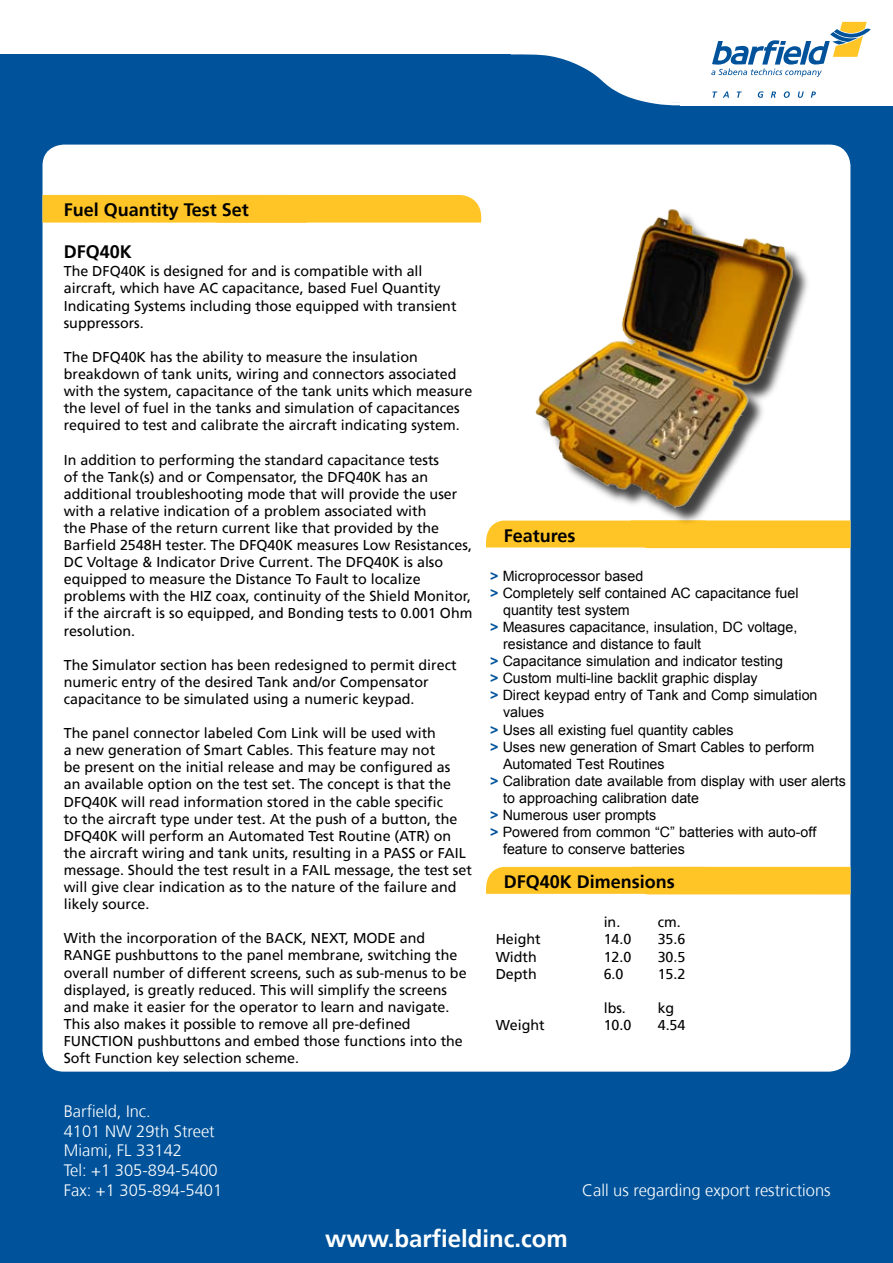
<style>
.page{position:relative;width:893px;height:1263px;background:#fff}
.page>*{position:absolute;margin:0;border:0;box-sizing:border-box;transform-origin:0 0}
.t1{font:700 24px "Frutiger";color:#fff}
.t2{font:700 18px "Frutiger";color:#000}
.t3{font:300 16.5px/19.8px "Frutiger";color:#fff}
.t4{font:14.25px/17.1px "Frutiger";color:#000}
.t5{font:14.25px "Arial";color:#000}
.s1{font-weight:700;color:#00539b}
</style>
<div class="page">
<div style="left:0;top:34px;width:893px;height:1229px;background:#00539b"></div>
<div style="left:43px;top:145px;width:807px;height:926px;background:#fff;border-radius:21px"></div>
<div style="left:680px;top:0;width:213px;height:105px;background:#fff"></div>
<div style="left:0;top:0;width:893px;height:54px;background:#fff"></div>
<svg style="left:510px;top:21px;width:362px;height:85px"></svg>
<div style="left:43px;top:195px;width:438px;height:28px;background:#ffc425"></div>
<div style="left:486px;top:520px;width:364px;height:28px;background:#ffc425"></div>
<div style="left:486px;top:867px;width:364px;height:27px;background:#ffc425"></div>
<div style="left:537px;top:210px;width:274px;height:316px;background:#000;opacity:.75"></div>
<img style="left:534px;top:208px;width:260px;height:300px">
<p class="t2" style="left:64px;top:200px;width:187px">Fuel Quantity Test Set</p>
<p class="t2" style="left:64px;top:241px;width:70px">DFQ40K</p>
<p class="t4" style="left:64px;top:263px;width:394px">The DFQ40K is designed for and is compatible with all aircraft, which have AC capacitance, based Fuel Quantity Indicating Systems including those equipped with transient suppressors.</p>
<p class="t4" style="left:64px;top:348px;width:410px">The DFQ40K has the ability to measure the insulation breakdown of tank units, wiring and connectors associated with the system, capacitance of the tank units which measure the level of fuel in the tanks and simulation of capacitances required to test and calibrate the aircraft indicating system.</p>
<p class="t4" style="left:64px;top:451px;width:410px">In addition to performing the standard capacitance tests<br>of the Tank(s) and or Compensator, the DFQ40K has an additional troubleshooting mode that will provide the user with a relative indication of a problem associated with<br>the Phase of the return current like that provided by the Barfield 2548H tester. The DFQ40K measures Low Resistances, DC Voltage &amp; Indicator Drive Current. The DFQ40K is also equipped to measure the Distance To Fault to localize problems with the HIZ coax, continuity of the Shield Monitor, if the aircraft is so equipped, and Bonding tests to 0.001 Ohm resolution.</p>
<p class="t4" style="left:64px;top:656px;width:394px">The Simulator section has been redesigned to permit direct numeric entry of the desired Tank and/or Compensator capacitance to be simulated using a numeric keypad.</p>
<p class="t4" style="left:64px;top:725px;width:410px">The panel connector labeled Com Link will be used with<br>a new generation of Smart Cables. This feature may not<br>be present on the initial release and may be configured as<br>an available option on the test set. The concept is that the DFQ40K will read information stored in the cable specific<br>to the aircraft type under test. At the push of a button, the DFQ40K will perform an Automated Test Routine (ATR) on the aircraft wiring and tank units, resulting in a PASS or FAIL message. Should the test result in a FAIL message, the test set will give clear indication as to the nature of the failure and likely source.</p>
<p class="t4" style="left:64px;top:930px;width:404px">With the incorporation of the BACK, NEXT, MODE and RANGE pushbuttons to the panel membrane, switching the overall number of different screens, such as sub-menus to be displayed, is greatly reduced. This will simplify the screens and make it easier for the operator to learn and navigate.<br>This also makes it possible to remove all pre-defined FUNCTION pushbuttons and embed those functions into the Soft Function key selection scheme.</p>
<p class="t3" style="left:64px;top:1101px;width:160px">Barfield, Inc.<br>4101 NW 29th Street<br>Miami, FL 33142<br>Tel: +1 305-894-5400<br>Fax: +1 305-894-5401</p>
<p class="t2" style="left:504px;top:525px;width:73px">Features</p>
<p class="t5" style="left:490px;top:566px;width:155px"><span class="s1">&gt;</span> Microprocessor based</p>
<p class="t5" style="left:490px;top:583px;width:310px"><span class="s1">&gt;</span> Completely self contained AC capacitance fuel</p>
<p class="t5" style="left:503px;top:600px;width:128px">quantity test system</p>
<p class="t5" style="left:490px;top:618px;width:309px"><span class="s1">&gt;</span> Measures capacitance, insulation, DC voltage,</p>
<p class="t5" style="left:503px;top:635px;width:200px">resistance and distance to fault</p>
<p class="t5" style="left:490px;top:652px;width:295px"><span class="s1">&gt;</span> Capacitance simulation and indicator testing</p>
<p class="t5" style="left:490px;top:669px;width:269px"><span class="s1">&gt;</span> Custom multi-line backlit graphic display</p>
<p class="t5" style="left:490px;top:686px;width:329px"><span class="s1">&gt;</span> Direct keypad entry of Tank and Comp simulation</p>
<p class="t5" style="left:503px;top:703px;width:43px">values</p>
<p class="t5" style="left:490px;top:720px;width:245px"><span class="s1">&gt;</span> Uses all existing fuel quantity cables</p>
<p class="t5" style="left:490px;top:737px;width:326px"><span class="s1">&gt;</span> Uses new generation of Smart Cables to perform</p>
<p class="t5" style="left:503px;top:754px;width:163px">Automated Test Routines</p>
<p class="t5" style="left:490px;top:771px;width:358px"><span class="s1">&gt;</span> Calibration date available from display with user alerts</p>
<p class="t5" style="left:503px;top:789px;width:198px">to approaching calibration date</p>
<p class="t5" style="left:490px;top:806px;width:168px"><span class="s1">&gt;</span> Numerous user prompts</p>
<p class="t5" style="left:490px;top:823px;width:328px"><span class="s1">&gt;</span> Powered from common “C” batteries with auto-off</p>
<p class="t5" style="left:503px;top:840px;width:183px">feature to conserve batteries</p>
<p class="t2" style="left:504px;top:871px;width:173px">DFQ40K Dimensions</p>
<p class="t4" style="left:604px;top:914px;width:18px">in.</p>
<p class="t4" style="left:658px;top:914px;width:24px">cm.</p>
<p class="t4" style="left:496px;top:931px;width:47px">Height</p>
<p class="t4" style="left:604px;top:931px;width:29px">14.0</p>
<p class="t4" style="left:658px;top:931px;width:29px">35.6</p>
<p class="t4" style="left:496px;top:948px;width:43px">Width</p>
<p class="t4" style="left:604px;top:948px;width:29px">12.0</p>
<p class="t4" style="left:658px;top:948px;width:29px">30.5</p>
<p class="t4" style="left:496px;top:965px;width:43px">Depth</p>
<p class="t4" style="left:604px;top:965px;width:21px">6.0</p>
<p class="t4" style="left:658px;top:965px;width:29px">15.2</p>
<p class="t4" style="left:604px;top:999px;width:24px">lbs.</p>
<p class="t4" style="left:658px;top:999px;width:18px">kg</p>
<p class="t4" style="left:496px;top:1016px;width:51px">Weight</p>
<p class="t4" style="left:604px;top:1016px;width:29px">10.0</p>
<p class="t4" style="left:658px;top:1016px;width:29px">4.54</p>
<p class="t3" style="left:582px;top:1181px;width:250px">Call us regarding export restrictions</p>
<h1 class="t1" style="left:325px;top:1224px;width:244px">www.barfieldinc.com</h1>
</div>
